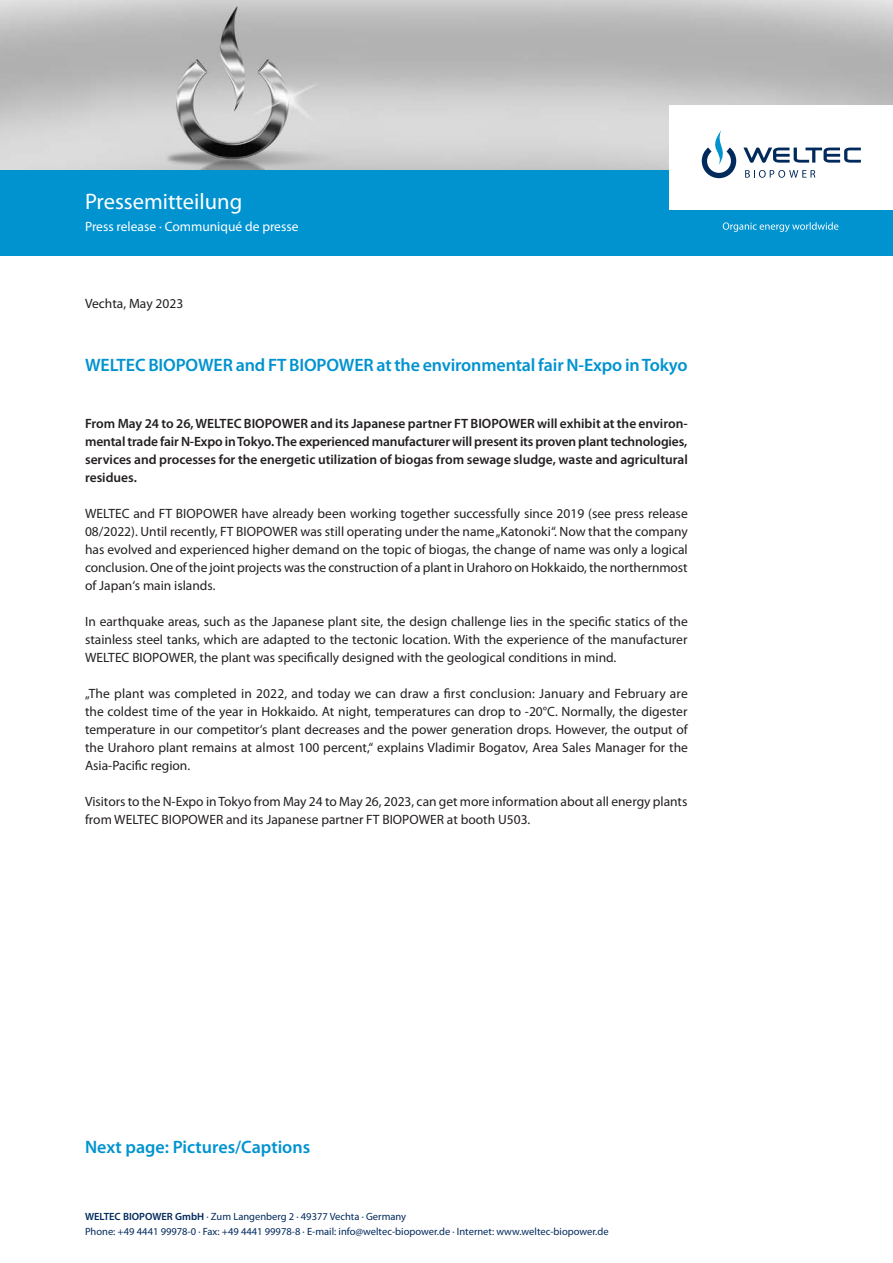
<style>
.page{position:relative;width:893px;height:1263px;background:#fff}
.page>*{position:absolute;margin:0;border:0;box-sizing:border-box;transform-origin:0 0}
.t1{font:22.5px "Myriad Pro";color:#fff}
.Copy{font:600 18px "Myriad Pro";letter-spacing:-.01em;color:#0093d0}
.t2{font:13.5px/18px "Myriad Pro";color:#231f20;text-align:justify}
.t3{font:600 13.5px/18px "Myriad Pro";color:#231f20;text-align:justify}
.t4{font:13.5px "Myriad Pro";color:#fff}
.t5{font:10.5px "Myriad Pro";color:#00295c}
.s1{font-weight:600}
</style>
<div class="page">
<img style="left:0;top:0;width:893px;height:170px">
<div style="left:0;top:170px;width:893px;height:85px;background:#0093d0"></div>
<div style="left:670px;top:106px;width:223px;height:104px;background:#fff"></div>
<svg style="left:723px;top:222px;width:115px;height:10px"></svg>
<svg style="left:702px;top:130px;width:34px;height:48px"></svg>
<svg style="left:743px;top:147px;width:118px;height:16px"></svg>
<svg style="left:745px;top:170px;width:70px;height:8px"></svg>
<p class="t1" style="left:85px;top:188px;width:159px">Pressemitteilung</p>
<p class="t4" style="left:85px;top:218px;width:215px">Press release · Communiqué de presse</p>
<p class="t2" style="left:85px;top:294px;width:100px">Vechta, May 2023</p>
<p class="Copy" style="left:85px;top:353px;width:604px">WELTEC BIOPOWER and FT BIOPOWER at the environmental fair N-Expo in Tokyo</p>
<p class="t3" style="left:85px;top:414px;width:604px">From May 24 to 26, WELTEC BIOPOWER and its Japanese partner FT BIOPOWER will exhibit at the environ&shy;mental trade fair N-Expo in Tokyo. The experienced manufacturer will present its proven plant technologies, services and processes for the energetic utilization of biogas from sewage sludge, waste and agricultural residues.</p>
<p class="t2" style="left:85px;top:504px;width:604px">WELTEC and FT BIOPOWER have already been working together successfully since 2019 (see press release 08/2022). Until recently, FT BIOPOWER was still operating under the name „Katonoki“. Now that the company has evolved and experienced higher demand on the topic of biogas, the change of name was only a logical conclusion. One of the joint projects was the construction of a plant in Urahoro on Hokkaido, the northernmost of Japan‘s main islands.</p>
<p class="t2" style="left:85px;top:612px;width:604px">In earthquake areas, such as the Japanese plant site, the design challenge lies in the specific statics of the stainless steel tanks, which are adapted to the tectonic location. With the experience of the manufacturer WELTEC BIOPOWER, the plant was specifically designed with the geological conditions in mind.</p>
<p class="t2" style="left:85px;top:684px;width:604px">„The plant was completed in 2022, and today we can draw a first conclusion: January and February are the coldest time of the year in Hokkaido. At night, temperatures can drop to -20°C. Normally, the digester temperature in our competitor‘s plant decreases and the power generation drops. However, the output of the Urahoro plant remains at almost 100 percent,“ explains Vladimir Bogatov, Area Sales Manager for the Asia-Pacific region.</p>
<p class="t2" style="left:85px;top:792px;width:604px">Visitors to the N-Expo in Tokyo from May 24 to May 26, 2023, can get more information about all energy plants from WELTEC BIOPOWER and its Japanese partner FT BIOPOWER at booth U503.</p>
<p class="Copy" style="left:85px;top:1136px;width:227px">Next page: Pictures/Captions</p>
<p class="t5" style="left:85px;top:1210px;width:323px"><span class="s1">WELTEC BIOPOWER GmbH</span> · Zum Langenberg 2 · 49377 Vechta · Germany</p>
<p class="t5" style="left:85px;top:1225px;width:525px">Phone: +49 4441 99978-0 · Fax: +49 4441 99978-8 · E-mail: info@weltec-biopower.de · Internet: www.weltec-biopower.de</p>
</div>
